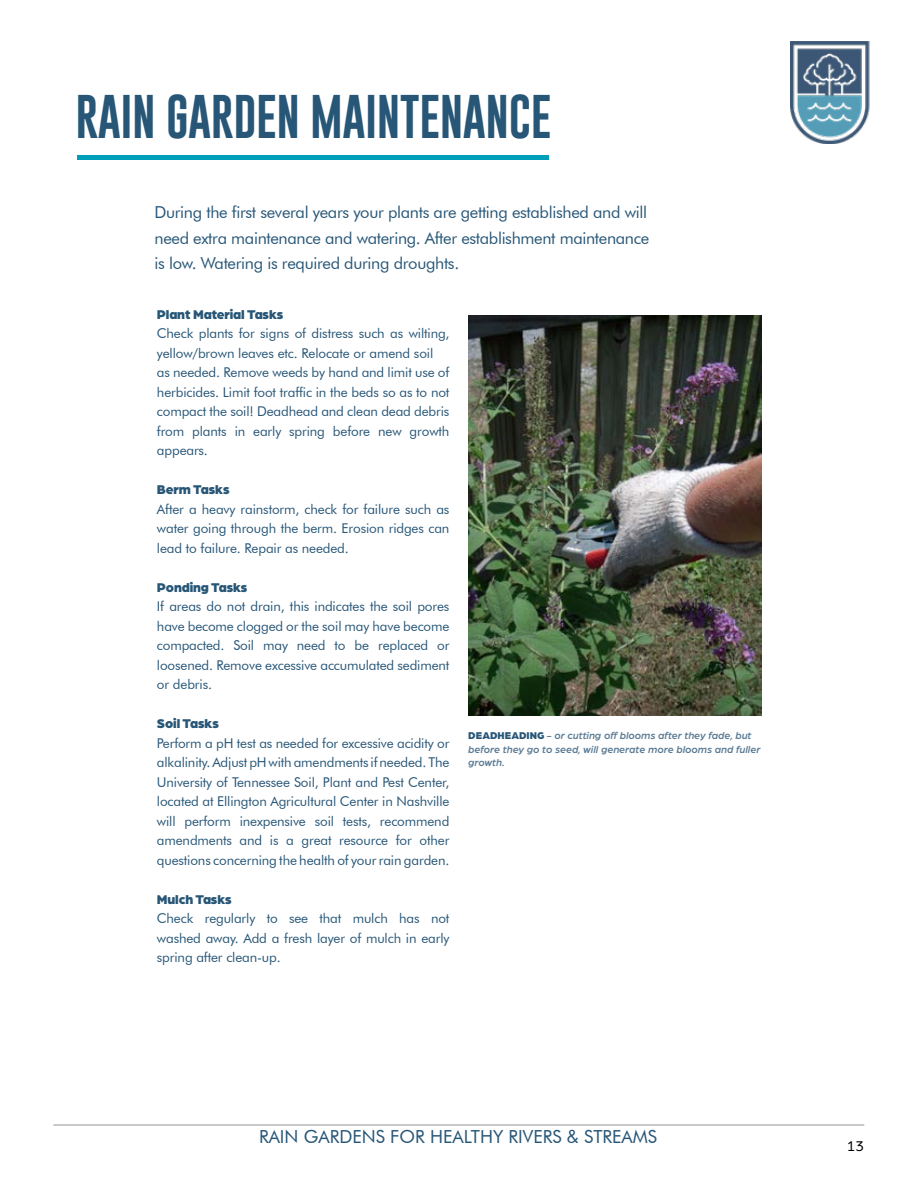
<style>
.page{position:relative;width:918px;height:1188px;background:#fff}
.page>*{position:absolute;margin:0;border:0;box-sizing:border-box;transform-origin:0 0}
.t1{font:45px "Gobold Lowplus";letter-spacing:-.01em;color:#275677}
.t2{font:18px "Futura BT";color:#275677}
.t3{font:16.5px/25.5px "Futura BT";letter-spacing:-.02em;color:#275677}
.t4{font:15px "Arboria";color:#000}
.t5{font:13.5px/19.5px "Futura BT";letter-spacing:-.01em;color:#275677;text-align:justify}
.t6{font:900 13.5px "Arboria";letter-spacing:-.01em;color:#275677}
.t7{font:italic 500 10.5px/13.5px "Arboria";color:#587993}
.s1{font-weight:900;font-style:normal;color:#275677}
</style>
<div class="page">
<hr style="left:54px;top:1125px;width:810px;height:1px;background:#939598">
<img style="left:791px;top:41px;width:79px;height:102px">
<img style="left:468px;top:315px;width:293px;height:401px">
<hr style="left:78px;top:155px;width:471px;height:4px;background:#009fb9">
<h1 class="t1" style="left:75px;top:88px;width:478px">RAIN GARDEN MAINTENANCE</h1>
<p class="t3" style="left:155px;top:200px;width:496px">During the first several years your plants are getting established and will need extra maintenance and watering. After establishment maintenance is low. Watering is required during droughts.</p>
<p class="t6" style="left:157px;top:305px;width:128px">Plant Material Tasks</p>
<p class="t5" style="left:157px;top:324px;width:294px;text-align:left">Check plants for signs of distress such as wilting, yellow/brown leaves etc. Relocate or amend soil as needed. Remove weeds by hand and limit use of herbicides. Limit foot traffic in the beds so as to not compact the soil! Deadhead and clean dead debris from plants in early spring before new growth appears.</p>
<p class="t6" style="left:157px;top:480px;width:74px">Berm Tasks</p>
<p class="t5" style="left:157px;top:499px;width:294px">After a heavy rainstorm, check for failure such as water going through the berm. Erosion ridges can lead to failure. Repair as needed.</p>
<p class="t6" style="left:157px;top:578px;width:92px">Ponding Tasks</p>
<p class="t5" style="left:157px;top:597px;width:294px">If areas do not drain, this indicates the soil pores have become clogged or the soil may have become compacted. Soil may need to be replaced or loosened. Remove excessive accumulated sediment or debris.</p>
<p class="t6" style="left:157px;top:714px;width:63px">Soil Tasks</p>
<p class="t5" style="left:157px;top:733px;width:294px">Perform a pH test as needed for excessive acidity or alkalinity. Adjust pH with amendments if needed. The University of Tennessee Soil, Plant and Pest Center, located at Ellington Agricultural Center in Nashville will perform inexpensive soil tests, recommend amendments and is a great resource for other questions concerning the health of your rain garden.</p>
<p class="t6" style="left:157px;top:890px;width:76px">Mulch Tasks</p>
<p class="t5" style="left:157px;top:909px;width:294px">Check regularly to see that mulch has not washed away. Add a fresh layer of mulch in early spring after clean-up.</p>
<p class="t7" style="left:468px;top:728px;width:294px"><span class="s1">DEADHEADING</span> - or cutting off blooms after they fade, but before they go to seed, will generate more blooms and fuller growth.</p>
<h2 class="t2" style="left:259px;top:1126px;width:400px">RAIN GARDENS FOR HEALTHY RIVERS &amp; STREAMS</h2>
<p class="t4" style="left:847px;top:1136px;width:19px">13</p>
</div>
